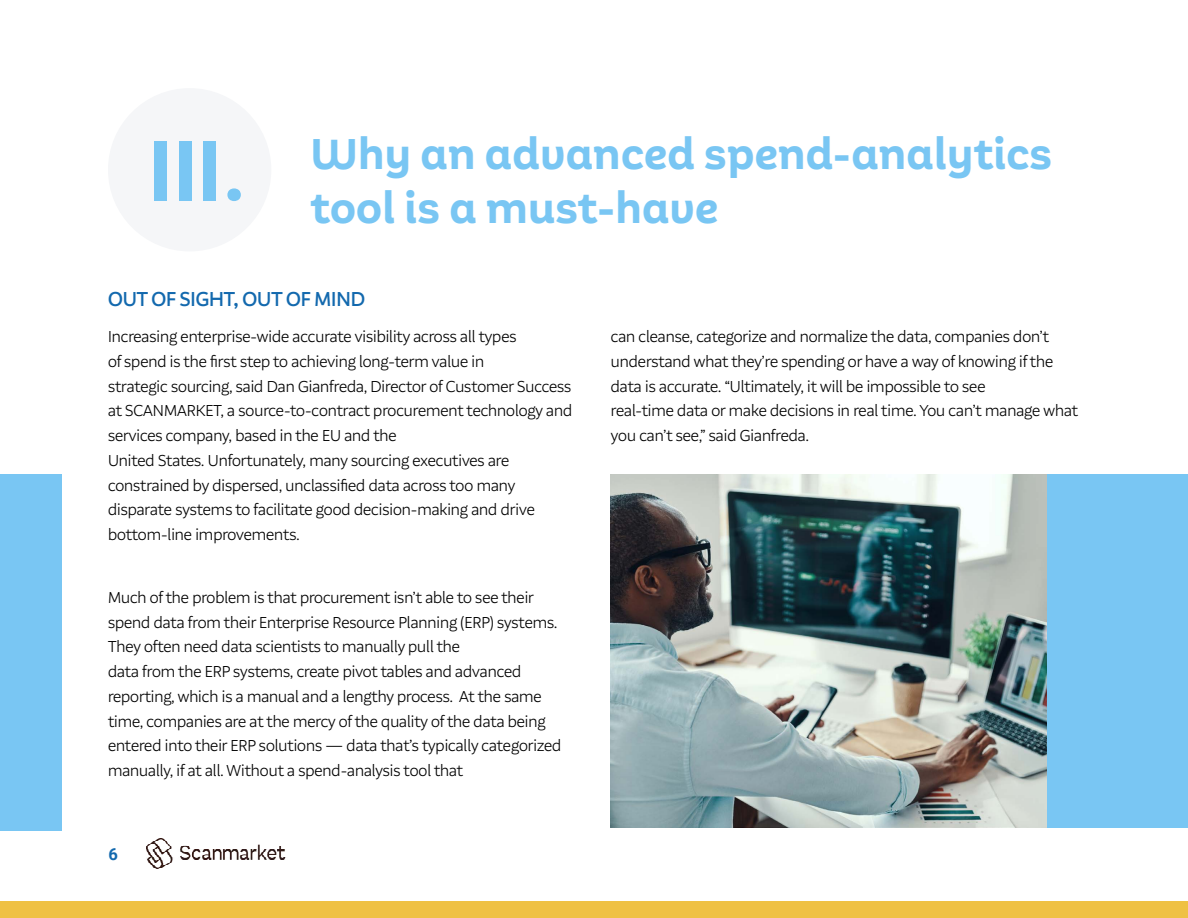
<style>
.page{position:relative;width:1188px;height:918px;background:#fff}
.page>*{position:absolute;margin:0;border:0;box-sizing:border-box;transform-origin:0 0}
.t1{font:700 45px/54px "Aestetico Informal";letter-spacing:.005em;color:#79c6f3}
.t2{font:500 21px "Aestetico Formal";color:#1369ae}
.t3{font:300 16.5px/24.8px "Aestetico Formal";color:#000}
.t4{font:700 16.5px "Roboto";color:#1369ae}
.s1{font-family:"Roboto";font-size:84px}
</style>
<div class="page">
<div style="left:108px;top:88px;width:163px;height:163px;background:#f5f6f8;border-radius:50%"></div>
<img style="left:611px;top:474px;width:487px;height:354px">
<div style="left:1047px;top:474px;width:141px;height:353px;background:#79c6f3"></div>
<div style="left:0;top:474px;width:61px;height:357px;background:#79c6f3"></div>
<img style="left:146px;top:839px;width:140px;height:30px">
<div style="left:0;top:902px;width:1188px;height:16px;background:#efc144"></div>
<h1 class="t1" style="left:310px;top:128px;width:743px;text-indent:-162px"><span class="s1">III.</span> Why an advanced spend-analytics tool is a must-have</h1>
<p class="t2" style="left:108px;top:287px;width:259px">OUT OF SIGHT, OUT OF MIND</p>
<p class="t3" style="left:108px;top:324px;width:466px">Increasing enterprise-wide accurate visibility across all types<br>of spend is the first step to achieving long-term value in<br>strategic sourcing, said Dan Gianfreda, Director of Customer Success at SCANMARKET, a source-to-contract procurement technology and services company, based in the EU and the<br>United States. Unfortunately, many sourcing executives are constrained by dispersed, unclassified data across too many disparate systems to facilitate good decision-making and drive bottom-line improvements.</p>
<p class="t3" style="left:108px;top:585px;width:455px">Much of the problem is that procurement isn’t able to see their spend data from their Enterprise Resource Planning (ERP) systems.<br>They often need data scientists to manually pull the<br>data from the ERP systems, create pivot tables and advanced reporting, which is a manual and a lengthy process. At the same time, companies are at the mercy of the quality of the data being entered into their ERP solutions — data that’s typically categorized manually, if at all. Without a spend-analysis tool that</p>
<p class="t4" style="left:108px;top:843px;width:11px">6</p>
<p class="t3" style="left:611px;top:324px;width:469px">can cleanse, categorize and normalize the data, companies don’t understand what they’re spending or have a way of knowing if the data is accurate. “Ultimately, it will be impossible to see<br>real-time data or make decisions in real time. You can’t manage what you can’t see,” said Gianfreda.</p>
</div>
